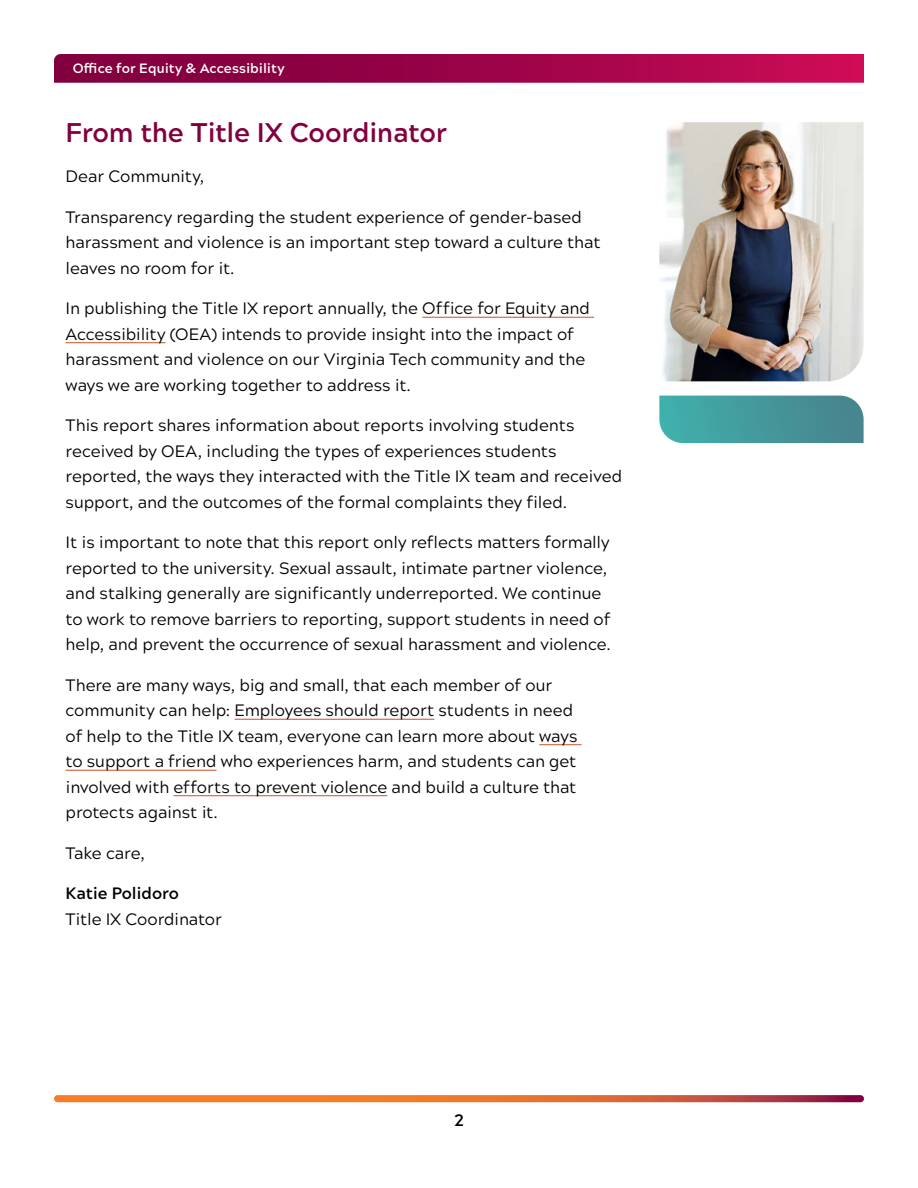
<style>
.page{position:relative;width:918px;height:1188px;background:#fff}
.page>*{position:absolute;margin:0;border:0;box-sizing:border-box;transform-origin:0 0}
.t1{font:700 27px "Acherus Grotesque";letter-spacing:-.015em;color:#83003f}
.t2{font:16.5px/25.5px "Acherus Grotesque";letter-spacing:-.005em;color:#000}
.t3{font:700 16.5px "Acherus Grotesque";color:#000}
.t4{font:700 13.5px "Acherus Grotesque";color:#fff}
.s1{font-weight:700}
</style>
<div class="page">
<svg style="left:54px;top:54px;width:810px;height:29px;background:#9f0649"></svg>
<svg style="left:54px;top:1095px;width:810px;height:7px;background:#dd6b35"></svg>
<img style="left:659px;top:122px;width:205px;height:259px">
<hr style="left:422px;top:317px;width:172px;height:1px;background:#c95127">
<hr style="left:66px;top:342px;width:100px;height:1px;background:#c95127">
<hr style="left:235px;top:719px;width:199px;height:1px;background:#c95127">
<hr style="left:539px;top:744px;width:43px;height:1px;background:#c95127">
<hr style="left:66px;top:770px;width:151px;height:1px;background:#c95127">
<hr style="left:174px;top:795px;width:213px;height:1px;background:#c95127">
<svg style="left:659px;top:396px;width:205px;height:47px;background:#499b9e"></svg>
<p class="t4" style="left:73px;top:57px;width:213px">Office for Equity &amp; Accessibility</p>
<h1 class="t1" style="left:66px;top:109px;width:383px">From the Title IX Coordinator</h1>
<p class="t2" style="left:66px;top:163px;width:140px">Dear Community,</p>
<p class="t2" style="left:66px;top:203px;width:536px">Transparency regarding the student experience of gender-based harassment and violence is an important step toward a culture that leaves no room for it.</p>
<p class="t2" style="left:66px;top:295px;width:526px">In publishing the Title IX report annually, the Office for Equity and Accessibility (OEA) intends to provide insight into the impact of harassment and violence on our Virginia Tech community and the ways we are working together to address it.</p>
<p class="t2" style="left:66px;top:412px;width:558px">This report shares information about reports involving students received by OEA, including the types of experiences students reported, the ways they interacted with the Title IX team and received support, and the outcomes of the formal complaints they filed.</p>
<p class="t2" style="left:66px;top:529px;width:547px">It is important to note that this report only reflects matters formally reported to the university. Sexual assault, intimate partner violence, and stalking generally are significantly underreported. We continue to work to remove barriers to reporting, support students in need of help, and prevent the occurrence of sexual harassment and violence.</p>
<p class="t2" style="left:66px;top:671px;width:513px">There are many ways, big and small, that each member of our community can help: Employees should report students in need of help to the Title IX team, everyone can learn more about ways to support a friend who experiences harm, and students can get involved with efforts to prevent violence and build a culture that protects against it.</p>
<p class="t2" style="left:66px;top:839px;width:81px">Take care,</p>
<p class="t2" style="left:66px;top:880px;width:158px"><span class="s1">Katie Polidoro<br></span>Title IX Coordinator</p>
<p class="t3" style="left:454px;top:1106px;width:11px">2</p>
</div>
